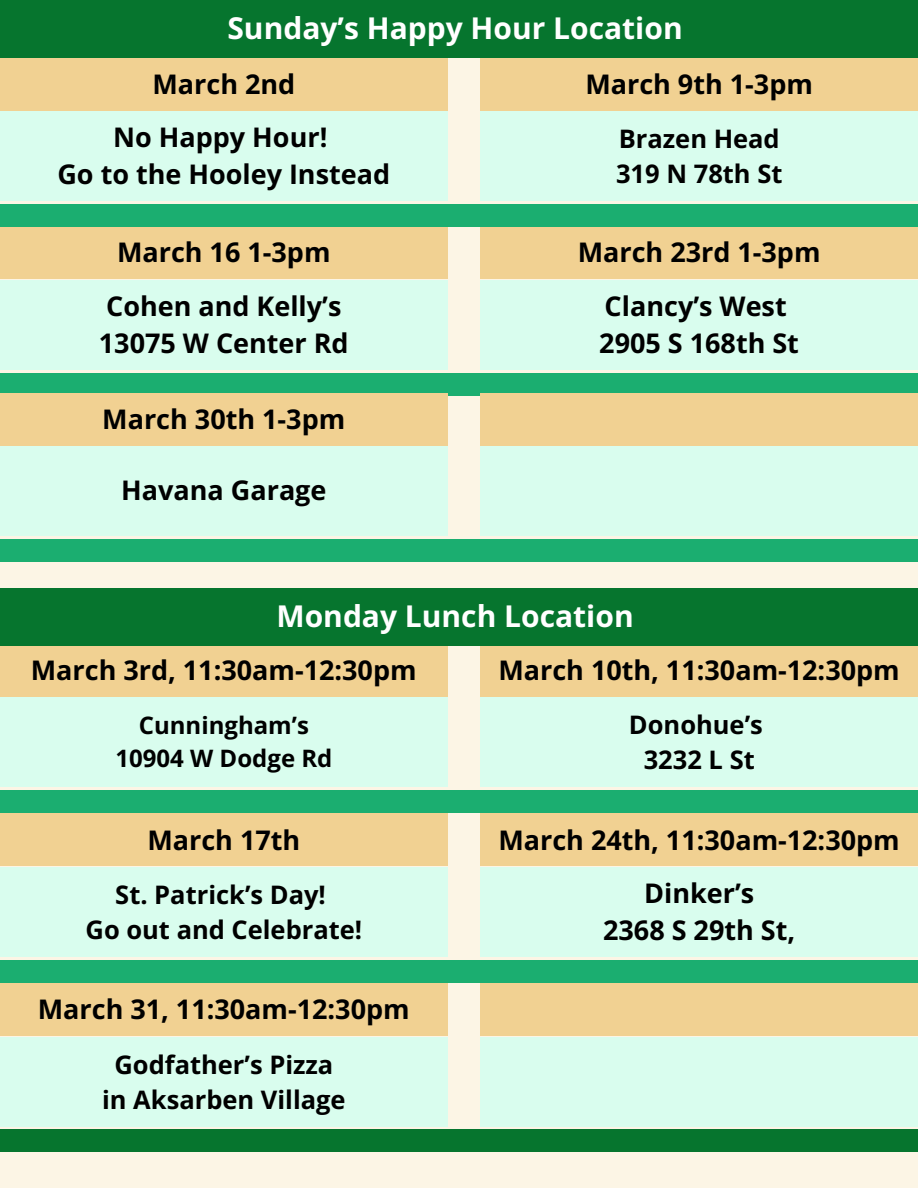
<style>
.page{position:relative;width:918px;height:1188px;background:#fcf5e5}
.page>*{position:absolute;margin:0;border:0;box-sizing:border-box;transform-origin:0 0}
.t1{font:700 30px "Open Sans";color:#fff}
.t2{font:700 27px/53.2px "Open Sans";color:#000;text-align:center}
.t3{font:700 25.5px/34.8px "Open Sans";color:#000;text-align:center}
.t4{font:700 24px/32.7px "Open Sans";color:#000;text-align:center}
</style>
<div class="page">
<div style="left:0;top:226px;width:448px;height:53px;background:#f1d192"></div>
<div style="left:0;top:280px;width:448px;height:90px;background:#d9fdee"></div>
<div style="left:481px;top:226px;width:437px;height:53px;background:#f1d192"></div>
<div style="left:0;top:0;width:918px;height:58px;background:#06752e"></div>
<div style="left:481px;top:280px;width:437px;height:90px;background:#d9fdee"></div>
<div style="left:0;top:373px;width:918px;height:22px;background:#1bae70"></div>
<div style="left:0;top:644px;width:448px;height:53px;background:#f1d192"></div>
<div style="left:0;top:697px;width:448px;height:90px;background:#d9fdee"></div>
<div style="left:481px;top:644px;width:437px;height:53px;background:#f1d192"></div>
<div style="left:0;top:588px;width:918px;height:58px;background:#06752e"></div>
<div style="left:481px;top:697px;width:437px;height:90px;background:#d9fdee"></div>
<div style="left:0;top:790px;width:918px;height:23px;background:#1bae70"></div>
<div style="left:0;top:814px;width:448px;height:52px;background:#f1d192"></div>
<div style="left:0;top:867px;width:448px;height:90px;background:#d9fdee"></div>
<div style="left:481px;top:814px;width:437px;height:52px;background:#f1d192"></div>
<div style="left:481px;top:867px;width:437px;height:90px;background:#d9fdee"></div>
<div style="left:0;top:1130px;width:918px;height:22px;background:#06752e"></div>
<div style="left:0;top:58px;width:448px;height:53px;background:#f1d192"></div>
<div style="left:0;top:111px;width:448px;height:90px;background:#d9fdee"></div>
<div style="left:481px;top:58px;width:437px;height:53px;background:#f1d192"></div>
<div style="left:481px;top:111px;width:437px;height:90px;background:#d9fdee"></div>
<div style="left:0;top:204px;width:918px;height:22px;background:#1bae70"></div>
<div style="left:0;top:393px;width:448px;height:53px;background:#f1d192"></div>
<div style="left:0;top:446px;width:448px;height:90px;background:#d9fdee"></div>
<div style="left:481px;top:393px;width:437px;height:53px;background:#f1d192"></div>
<div style="left:481px;top:446px;width:437px;height:90px;background:#d9fdee"></div>
<div style="left:0;top:540px;width:918px;height:22px;background:#1bae70"></div>
<div style="left:0;top:960px;width:918px;height:22px;background:#1bae70"></div>
<div style="left:0;top:983px;width:448px;height:53px;background:#f1d192"></div>
<div style="left:0;top:1037px;width:448px;height:89px;background:#d9fdee"></div>
<div style="left:481px;top:983px;width:437px;height:53px;background:#f1d192"></div>
<div style="left:481px;top:1037px;width:437px;height:89px;background:#d9fdee"></div>
<p class="t1" style="left:227px;top:7px;width:457px">Sunday’s Happy Hour Location</p>
<p class="t2" style="left:113px;top:57px;width:216px">March 2nd<br>No Happy Hour!</p>
<p class="t2" style="left:57px;top:147px;width:334px">Go to the Hooley Instead</p>
<p class="t2" style="left:106px;top:225px;width:237px">March 16 1-3pm<br>Cohen and Kelly’s</p>
<p class="t2" style="left:99px;top:316px;width:251px">13075 W Center Rd</p>
<p class="t2" style="left:102px;top:392px;width:244px">March 30th 1-3pm</p>
<p class="t2" style="left:121px;top:463px;width:207px">Havana Garage</p>
<p class="t2" style="left:585px;top:57px;width:229px">March 9th 1-3pm</p>
<p class="t3" style="left:616px;top:121px;width:168px;text-align:left">Brazen Head<br>319 N 78th St</p>
<p class="t2" style="left:578px;top:225px;width:244px">March 23rd 1-3pm</p>
<p class="t2" style="left:599px;top:287px;width:201px;line-height:37.2px;text-align:left">Clancy’s West<br>2905 S 168th St</p>
<p class="t1" style="left:276px;top:595px;width:359px">Monday Lunch Location</p>
<p class="t2" style="left:31px;top:643px;width:387px">March 3rd, 11:30am-12:30pm</p>
<p class="t4" style="left:115px;top:709px;width:219px">Cunningham’s<br>10904 W Dodge Rd</p>
<p class="t2" style="left:147px;top:813px;width:154px">March 17th</p>
<p class="t3" style="left:86px;top:877px;width:278px">St. Patrick’s Day!<br>Go out and Celebrate!</p>
<p class="t2" style="left:38px;top:982px;width:373px">March 31, 11:30am-12:30pm</p>
<p class="t3" style="left:102px;top:1046px;width:245px">Godfather’s Pizza in Aksarben Village</p>
<p class="t2" style="left:498px;top:643px;width:403px">March 10th, 11:30am-12:30pm</p>
<p class="t3" style="left:629px;top:707px;width:135px">Donohue’s<br>3232 L St</p>
<p class="t2" style="left:498px;top:813px;width:403px">March 24th, 11:30am-12:30pm<br>Dinker’s</p>
<p class="t2" style="left:603px;top:903px;width:194px">2368 S 29th St,</p>
</div>
